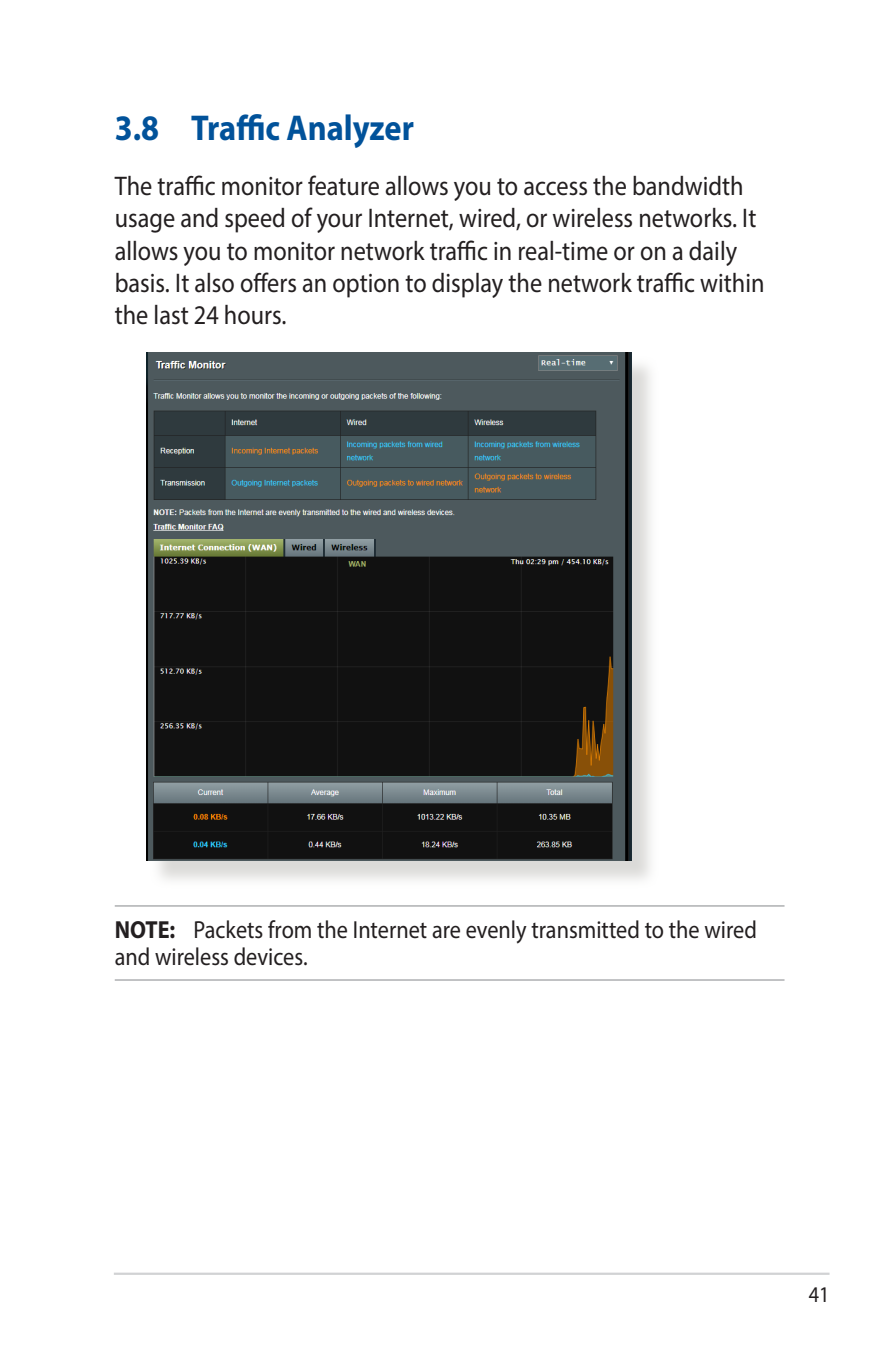
<style>
.page{position:relative;width:893px;height:1346px;background:#fff}
.page>*{position:absolute;margin:0;border:0;box-sizing:border-box;transform-origin:0 0}
.t1{font:700 36px "Myriad Pro";color:#01529a;scale:.9 1}
.t2{font:27px/32.4px "Myriad Pro";color:#231f20;scale:.9 1}
.t3{font:24.75px/27px "Myriad Pro";color:#231f20;scale:.9 1}
.t4{font:22.5px "Myriad Pro";color:#231f20;scale:.9 1}
.s1{font-weight:700}
</style>
<div class="page">
<hr style="left:114px;top:1272px;width:715px;height:3px;background:#d1d2d4">
<hr style="left:115px;top:905px;width:669px;height:1px;background:#939598">
<hr style="left:115px;top:979px;width:669px;height:1px;background:#939598">
<div style="left:150px;top:355px;width:509px;height:533px;background:#cfcecb;opacity:.75"></div>
<img style="left:146px;top:352px;width:485px;height:508px">
<h1 class="t1" style="left:115px;top:104px;width:334px">3.8 Traffic Analyzer</h1>
<p class="t2" style="left:115px;top:169px;width:723px">The traffic monitor feature allows you to access the bandwidth usage and speed of your Internet, wired, or wireless networks. It allows you to monitor network traffic in real-time or on a daily basis. It also offers an option to display the network traffic within the last 24 hours.</p>
<p class="t3" style="left:115px;top:916px;width:715px"><span class="s1">NOTE:</span> Packets from the Internet are evenly transmitted to the wired and wireless devices.</p>
<p class="t4" style="left:809px;top:1281px;width:25px">41</p>
</div>
